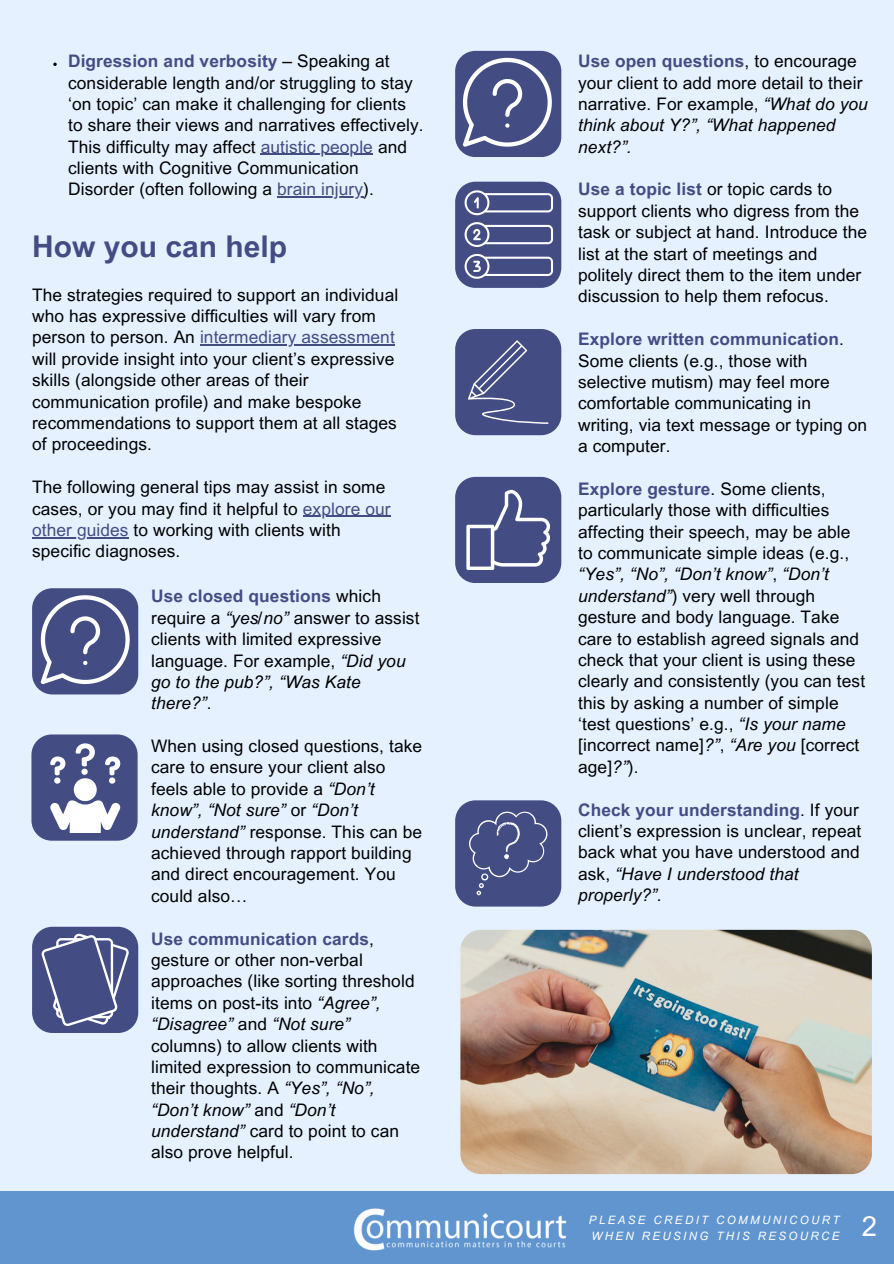
<style>
.page{position:relative;width:894px;height:1264px;background:#fff}
.page>*{position:absolute;margin:0;border:0;box-sizing:border-box;transform-origin:0 0}
.t1{font:700 30px "Arial MT Pro";color:#444c84}
.t2{font:27.75px "Arial MT Pro";color:#fff}
.t3{font:17.25px/21.3px "Arial MT Pro";letter-spacing:.005em;color:#000}
.t4{font:italic 11.55px "Arial MT Pro";letter-spacing:.205em;color:#fff}
.s1{font-weight:700;color:#444c84}
.s2{color:#444c84}
.s3{font-style:italic}
</style>
<div class="page">
<div style="left:0;top:0;width:893px;height:1263px;background:#e5f1ff"></div>
<div style="left:32px;top:588px;width:106px;height:106px;background:#444c84;border-radius:20px"></div>
<div style="left:455px;top:182px;width:106px;height:106px;background:#444c84;border-radius:20px"></div>
<div style="left:455px;top:329px;width:106px;height:106px;background:#444c84;border-radius:20px"></div>
<div style="left:455px;top:477px;width:106px;height:106px;background:#444c84;border-radius:20px"></div>
<div style="left:31px;top:734px;width:106px;height:106px;background:#444c84;border-radius:20px"></div>
<div style="left:0;top:1191px;width:893px;height:72px;background:#6095cf"></div>
<img style="left:353px;top:1208px;width:214px;height:43px">
<div style="left:455px;top:51px;width:106px;height:106px;background:#444c84;border-radius:20px"></div>
<div style="left:32px;top:926px;width:106px;height:106px;background:#444c84;border-radius:20px"></div>
<div style="left:455px;top:800px;width:106px;height:106px;background:#444c84;border-radius:20px"></div>
<svg style="left:41px;top:595px;width:89px;height:89px"></svg>
<svg style="left:50px;top:743px;width:70px;height:89px"></svg>
<svg style="left:41px;top:933px;width:88px;height:93px"></svg>
<svg style="left:463px;top:58px;width:88px;height:89px"></svg>
<svg style="left:464px;top:254px;width:89px;height:25px"></svg>
<svg style="left:464px;top:222px;width:89px;height:25px"></svg>
<svg style="left:464px;top:190px;width:89px;height:25px"></svg>
<svg style="left:468px;top:340px;width:80px;height:83px"></svg>
<svg style="left:466px;top:490px;width:83px;height:80px"></svg>
<svg style="left:469px;top:811px;width:78px;height:84px"></svg>
<img style="left:460px;top:929px;width:411px;height:244px;border-radius:20px">
<svg style="left:53px;top:63px;width:4px;height:3px"></svg>
<hr style="left:260px;top:154px;width:113px;height:1px;background:#444c84">
<hr style="left:277px;top:196px;width:86px;height:2px;background:#444c84">
<hr style="left:200px;top:344px;width:195px;height:2px;background:#444c84">
<hr style="left:303px;top:515px;width:87px;height:2px;background:#444c84">
<hr style="left:32px;top:537px;width:97px;height:1px;background:#444c84">
<h2 class="t3" style="left:68px;top:53px;width:357px"><span class="s1">Digression and verbosity</span> – Speaking at considerable length and/or struggling to stay ‘on topic’ can make it challenging for clients to share their views and narratives effectively.<br>This difficulty may affect <span class="s2">autistic people</span> and</h2>
<h2 class="t3" style="left:68px;top:159px;width:307px">clients with Cognitive Communication<br>Disorder (often following a <span class="s2">brain injury</span>).</h2>
<p class="t1" style="left:32px;top:235px;width:256px">How you can help</p>
<h2 class="t3" style="left:32px;top:286px;width:367px">The strategies required to support an individual who has expressive difficulties will vary from person to person. An <span class="s2">intermediary assessment</span></h2>
<p class="t3" style="left:32px;top:350px;width:366px">will provide insight into your client’s expressive skills (alongside other areas of their communication profile) and make bespoke recommendations to support them at all stages of proceedings.</p>
<p class="t3" style="left:32px;top:478px;width:360px">The following general tips may assist in some cases, or you may find it helpful to <span class="s2">explore our</span></p>
<h2 class="t3" style="left:32px;top:521px;width:310px"><span class="s2">other guides</span> to working with clients with specific diagnoses.</h2>
<h2 class="t3" style="left:151px;top:588px;width:270px"><span class="s1">Use closed questions</span> which require a <span class="s3">“yes/no”</span> answer to assist clients with limited expressive language. For example, <span class="s3">“Did you go to the pub?”, “Was Kate there?”</span>.</h2>
<h2 class="t3" style="left:151px;top:737px;width:272px">When using closed questions, take care to ensure your client also feels able to provide a <span class="s3">“Don’t know”, “Not sure”</span> or <span class="s3">“Don’t understand”</span> response. This can be achieved through rapport building and direct encouragement. You could also…</h2>
<p class="t3" style="left:151px;top:930px;width:270px"><span class="s1">Use communication cards</span>, gesture or other non-verbal approaches (like sorting threshold items on post-its into <span class="s3">“Agree”, “Disagree”</span> and <span class="s3">“Not sure” </span>columns) to allow clients with limited expression to communicate their thoughts. A <span class="s3">“Yes”, “No”, “Don’t know”</span> and <span class="s3">“Don’t understand”</span> card to point to can also prove helpful.</p>
<h2 class="t3" style="left:578px;top:53px;width:291px"><span class="s1">Use open questions</span>, to encourage your client to add more detail to their narrative. For example, <span class="s3">“What do you think about Y?”, “What happened next?”.</span></h2>
<p class="t3" style="left:578px;top:181px;width:290px"><span class="s1">Use a topic list</span> or topic cards to support clients who digress from the task or subject at hand. Introduce the list at the start of meetings and politely direct them to the item under discussion to help them refocus.</p>
<p class="t3" style="left:578px;top:330px;width:290px"><span class="s1">Explore written communication</span>.<br>Some clients (e.g., those with selective mutism) may feel more comfortable communicating in writing, via text message or typing on a computer.</p>
<p class="t3" style="left:578px;top:480px;width:288px"><span class="s1">Explore gesture</span>. Some clients, particularly those with difficulties affecting their speech, may be able to communicate simple ideas (e.g., <span class="s3">“Yes”, “No”, “Don’t know”</span>, <span class="s3">“Don’t understand”</span>) very well through gesture and body language. Take care to establish agreed signals and check that your client is using these clearly and consistently (you can test this by asking a number of simple ‘test questions’ e.g., <span class="s3">“Is your name </span>[incorrect name]<span class="s3">?”</span>, <span class="s3">“Are you</span> [correct age]<span class="s3">?”</span>).</p>
<h2 class="t3" style="left:578px;top:801px;width:284px"><span class="s1">Check your understanding</span>. If your client’s expression is unclear, repeat back what you have understood and ask, <span class="s3">“Have I understood that properly?”.</span></h2>
<p class="t4" style="left:588px;top:1215px;width:252px">PLEASE CREDIT COMMUNICOURT</p>
<p class="t4" style="left:591px;top:1231px;width:249px">WHEN REUSING THIS RESOURCE</p>
<p class="t2" style="left:861px;top:1216px;width:17px">2</p>
</div>
